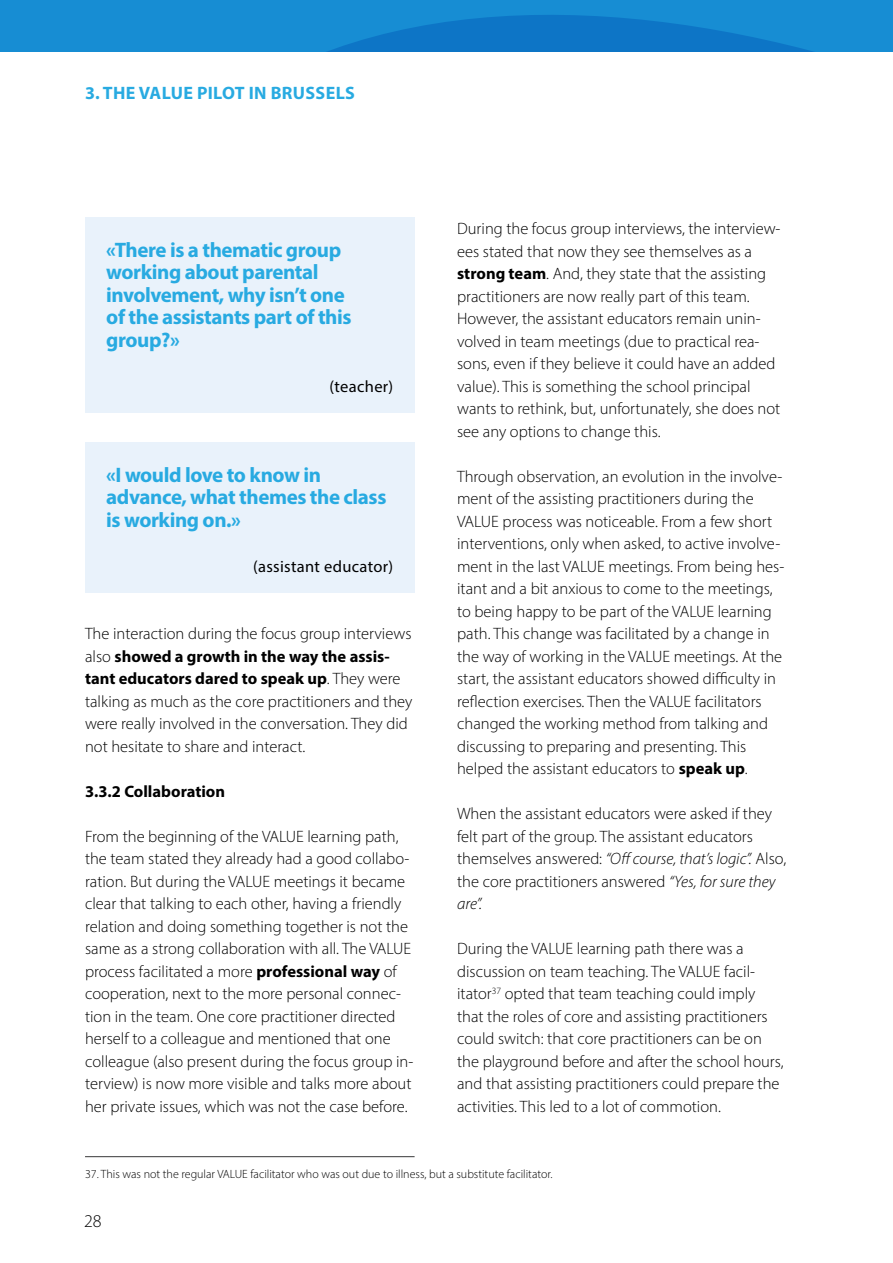
<style>
.page{position:relative;width:893px;height:1263px;background:#fff}
.page>*{position:absolute;margin:0;border:0;box-sizing:border-box;transform-origin:0 0}
.t1{font:700 21px/22.5px "Myriad Pro";letter-spacing:-.02em;color:#28aae1}
.t2{font:700 18px "Myriad Pro";letter-spacing:.02em;color:#28aae1}
.t3{font:300 18px "Myriad Pro";color:#000}
.t4{font:300 16.5px/22.5px "Myriad Pro";color:#000}
.t5{font:16.5px "Myriad Pro";letter-spacing:.02em;color:#000}
.t6{font:700 16.5px "Myriad Pro";color:#000}
.t7{font:300 12px "Myriad Pro";color:#000}
.s1{font-weight:700}
.s2{font-style:italic}
</style>
<div class="page">
<svg style="left:101px;top:4px;width:792px;height:48px;background:#1385ce"></svg>
<div style="left:85px;top:218px;width:330px;height:195px;background:#e9f2fb"></div>
<div style="left:85px;top:442px;width:330px;height:151px;background:#e9f2fb"></div>
<hr style="left:85px;top:1156px;width:330px;height:1px;background:#383839">
<p class="t2" style="left:85px;top:81px;width:271px">3. THE VALUE PILOT IN BRUSSELS</p>
<p class="t1" style="left:106px;top:237px;width:247px">«There is a thematic group working about parental involvement, why isn’t one of the assistants part of this group?»</p>
<p class="t5" style="left:330px;top:376px;width:65px">(teacher)</p>
<p class="t1" style="left:106px;top:462px;width:282px">«I would love to know in advance, what themes the class is working on.»</p>
<p class="t5" style="left:253px;top:556px;width:142px">(assistant educator)</p>
<p class="t4" style="left:85px;top:622px;width:329px">The interaction during the focus group interviews also <span class="s1">showed a growth in the way the assis&shy;tant educators dared to speak up</span>. They were talking as much as the core practitioners and they were really involved in the conversation. They did not hesitate to share and interact.</p>
<p class="t6" style="left:85px;top:780px;width:142px">3.3.2 Collaboration</p>
<p class="t4" style="left:85px;top:825px;width:330px">From the beginning of the VALUE learning path, the team stated they already had a good collabo&shy;ration. But during the VALUE meetings it became clear that talking to each other, having a friendly relation and doing something together is not the same as a strong collaboration with all. The VALUE process facilitated a more <span class="s1">professional way</span> of cooperation, next to the more personal connec&shy;tion in the team. One core practitioner directed herself to a colleague and mentioned that one colleague (also present during the focus group in&shy;terview) is now more visible and talks more about her private issues, which was not the case before.</p>
<p class="t4" style="left:457px;top:217px;width:325px">During the focus group interviews, the interview&shy;ees stated that now they see themselves as a <span class="s1">strong team</span>. And, they state that the assisting practitioners are now really part of this team.<br>However, the assistant educators remain unin&shy;volved in team meetings (due to practical rea&shy;sons, even if they believe it could have an added value). This is something the school principal wants to rethink, but, unfortunately, she does not see any options to change this.</p>
<p class="t4" style="left:457px;top:465px;width:329px">Through observation, an evolution in the involve&shy;ment of the assisting practitioners during the VALUE process was noticeable. From a few short interventions, only when asked, to active involve&shy;ment in the last VALUE meetings. From being hes&shy;itant and a bit anxious to come to the meetings, to being happy to be part of the VALUE learning path. This change was facilitated by a change in the way of working in the VALUE meetings. At the start, the assistant educators showed difficulty in reflection exercises. Then the VALUE facilitators changed the working method from talking and discussing to preparing and presenting. This helped the assistant educators to <span class="s1">speak up</span>.</p>
<p class="t4" style="left:457px;top:802px;width:331px">When the assistant educators were asked if they felt part of the group. The assistant educators themselves answered: <span class="s2">“Off course, that’s logic”.</span> Also, the core practitioners answered <span class="s2">“Yes, for sure they are”.</span></p>
<p class="t4" style="left:457px;top:937px;width:328px">During the VALUE learning path there was a discussion on team teaching. The VALUE facil&shy;itator<sup>37</sup> opted that team teaching could imply that the roles of core and assisting practitioners could switch: that core practitioners can be on the playground before and after the school hours, and that assisting practitioners could prepare the activities. This led to a lot of commotion.</p>
<p class="t7" style="left:85px;top:1167px;width:469px">37. This was not the regular VALUE facilitator who was out due to illness, but a substitute facilitator.</p>
<p class="t3" style="left:84px;top:1210px;width:19px">28</p>
</div>
